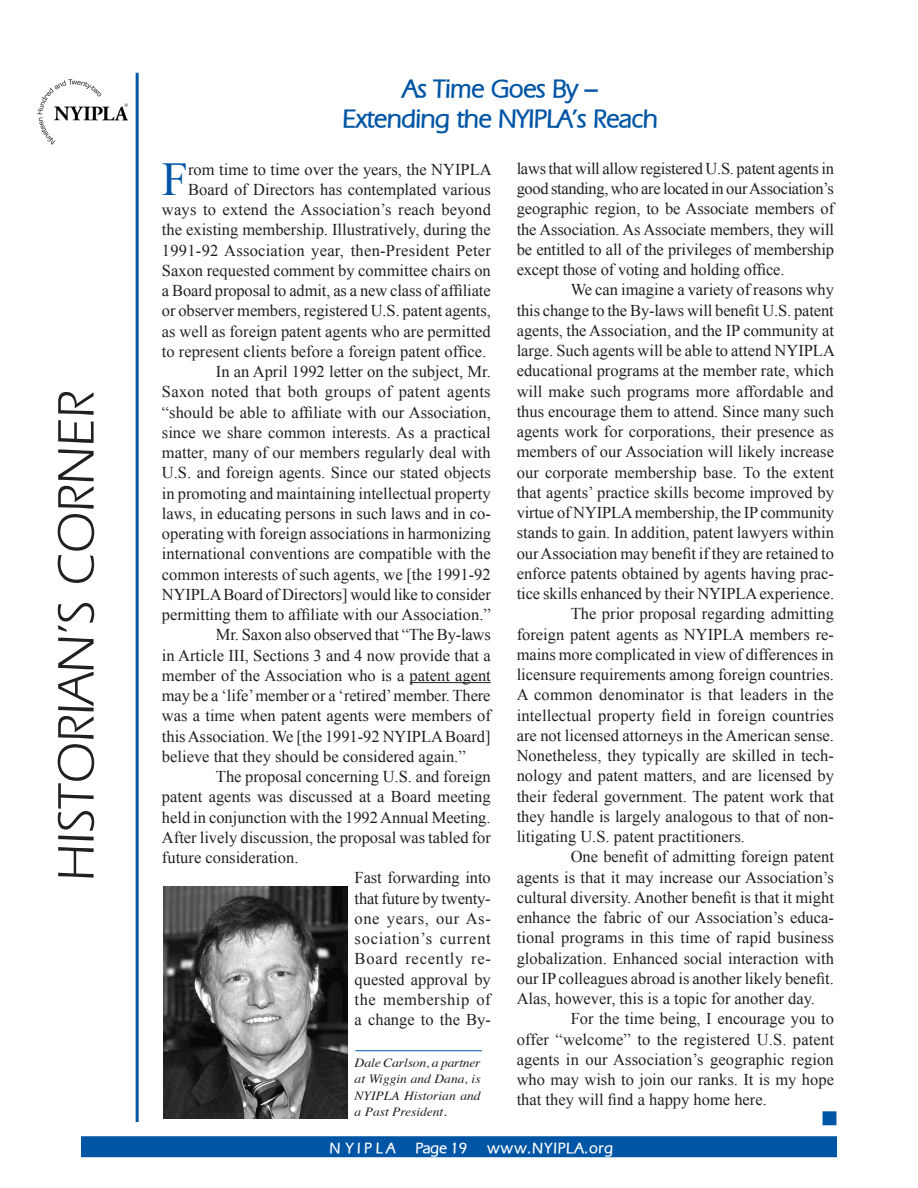
<style>
.page{position:relative;width:918px;height:1188px;background:#fff}
.page>*{position:absolute;margin:0;border:0;box-sizing:border-box;transform-origin:0 0}
.t1{font:54px "Eric Normal";color:#231f20}
.t2{font:47.1px "Times New Roman";color:#0155a5}
.t3{font:700 25.5px "Eric";color:#0155a5}
.t4{font:16.5px/20.2px "Times New Roman";color:#231f20;text-align:justify}
.t5{font:700 15px "Eric";letter-spacing:.11em;color:#fff}
.t6{font:700 15px "Eric";letter-spacing:.06em;color:#fff}
.t7{font:italic 12.6px/16.5px "Times";color:#231f20;text-align:justify;scale:1.1 1}
</style>
<div class="page">
<div style="left:81px;top:1136px;width:756px;height:21px;background:#0155a5"></div>
<hr style="left:355px;top:1050px;width:127px;height:1px;background:#0155a5">
<div style="left:823px;top:1111px;width:13px;height:14px;background:#0155a5;border:2px solid #0155a5"></div>
<hr style="left:136px;top:73px;width:3px;height:1049px;background:#0155a5">
<img style="left:38px;top:80px;width:90px;height:65px">
<img style="left:163px;top:887px;width:185px;height:232px">
<hr style="left:410px;top:682px;width:81px;height:1px;background:#231f20">
<p class="t1" style="left:38px;top:882px;width:492px;rotate:-90deg">HISTORIAN’S CORNER</p>
<p class="t3" style="left:403px;top:70px;width:196px">As Time Goes By –</p>
<p class="t3" style="left:342px;top:100px;width:316px">Extending the NYIPLA’s Reach</p>
<p class="t4" style="left:517px;top:158px;width:319px">laws that will allow registered U.S. patent agents in good standing, who are located in our Association’s geographic region, to be Associate members of the Association. As Associate members, they will be entitled to all of the privileges of membership except those of voting and holding office.</p>
<p class="t4" style="left:517px;top:280px;width:320px;text-indent:54px">We can imagine a variety of reasons why this change to the By-laws will benefit U.S. patent agents, the Association, and the IP community at large. Such agents will be able to attend NYIPLA educational programs at the member rate, which will make such programs more affordable and thus encourage them to attend. Since many such agents work for corporations, their presence as members of our Association will likely increase our corporate membership base. To the extent that agents’ practice skills become improved by virtue of NYIPLA membership, the IP community stands to gain. In addition, patent lawyers within our Association may benefit if they are retained to enforce patents obtained by agents having prac&shy;tice skills enhanced by their NYIPLA experience.</p>
<p class="t4" style="left:517px;top:604px;width:319px;text-indent:54px">The prior proposal regarding admitting foreign patent agents as NYIPLA members re&shy;mains more complicated in view of differences in licensure requirements among foreign countries.<br>A common denominator is that leaders in the intellectual property field in foreign countries are not licensed attorneys in the American sense.<br>Nonetheless, they typically are skilled in tech&shy;nology and patent matters, and are licensed by their federal government. The patent work that they handle is largely analogous to that of non&shy;litigating U.S. patent practitioners.</p>
<p class="t4" style="left:517px;top:847px;width:319px;text-indent:54px">One benefit of admitting foreign patent agents is that it may increase our Association’s cultural diversity. Another benefit is that it might enhance the fabric of our Association’s educa&shy;tional programs in this time of rapid business globalization. Enhanced social interaction with our IP colleagues abroad is another likely benefit.<br>Alas, however, this is a topic for another day.</p>
<p class="t4" style="left:517px;top:1009px;width:319px;text-indent:54px">For the time being, I encourage you to offer “welcome” to the registered U.S. patent agents in our Association’s geographic region who may wish to join our ranks. It is my hope that they will find a happy home here.</p>
<p class="t2" style="left:162px;top:147px;width:28px">F</p>
<p class="t4" style="left:188px;top:159px;width:305px">rom time to time over the years, the NYIPLA</p>
<p class="t4" style="left:188px;top:179px;width:304px">Board of Directors has contemplated various</p>
<p class="t4" style="left:162px;top:199px;width:331px">ways to extend the Association’s reach beyond</p>
<p class="t4" style="left:162px;top:219px;width:330px">the existing membership. Illustratively, during the</p>
<p class="t4" style="left:162px;top:240px;width:330px">1991-92 Association year, then-President Peter</p>
<p class="t4" style="left:162px;top:260px;width:330px">Saxon requested comment by committee chairs on</p>
<p class="t4" style="left:162px;top:280px;width:330px">a Board proposal to admit, as a new class of affiliate</p>
<p class="t4" style="left:162px;top:300px;width:330px">or observer members, registered U.S. patent agents,</p>
<p class="t4" style="left:162px;top:321px;width:330px">as well as foreign patent agents who are permitted</p>
<p class="t4" style="left:162px;top:341px;width:326px">to represent clients before a foreign patent office.</p>
<p class="t4" style="left:162px;top:361px;width:330px;text-indent:54px">In an April 1992 letter on the subject, Mr.<br>Saxon noted that both groups of patent agents “should be able to affiliate with our Association, since we share common interests. As a practical matter, many of our members regularly deal with U.S. and foreign agents. Since our stated objects in promoting and maintaining intellectual property laws, in educating persons in such laws and in co&shy;operating with foreign associations in harmonizing international conventions are compatible with the common interests of such agents, we [the 1991-92<br>NYIPLA Board of Directors] would like to consider permitting them to affiliate with our Association.”</p>
<p class="t4" style="left:162px;top:624px;width:330px;text-indent:54px">Mr. Saxon also observed that “The By-laws in Article III, Sections 3 and 4 now provide that a member of the Association who is a patent agent may be a ‘life’ member or a ‘retired’ member. There was a time when patent agents were members of this Association. We [the 1991-92 NYIPLA Board] believe that they should be considered again.”</p>
<p class="t4" style="left:162px;top:766px;width:330px;text-indent:54px">The proposal concerning U.S. and foreign patent agents was discussed at a Board meeting held in conjunction with the 1992 Annual Meeting.<br>After lively discussion, the proposal was tabled for future consideration.</p>
<p class="t4" style="left:355px;top:867px;width:138px">Fast forwarding into that future by twenty&shy;one years, our As&shy;sociation’s current Board recently re&shy;quested approval by the membership of a change to the By-</p>
<p class="t7" style="left:355px;top:1054px;width:116px">Dale Carlson, a partner at Wiggin and Dana, is NYIPLA Historian and a Past President.</p>
<p class="t6" style="left:330px;top:1138px;width:67px">N Y I P L A</p>
<p class="t6" style="left:415px;top:1138px;width:53px">Page 19</p>
<p class="t5" style="left:487px;top:1138px;width:127px">www.NYIPLA.org</p>
</div>
